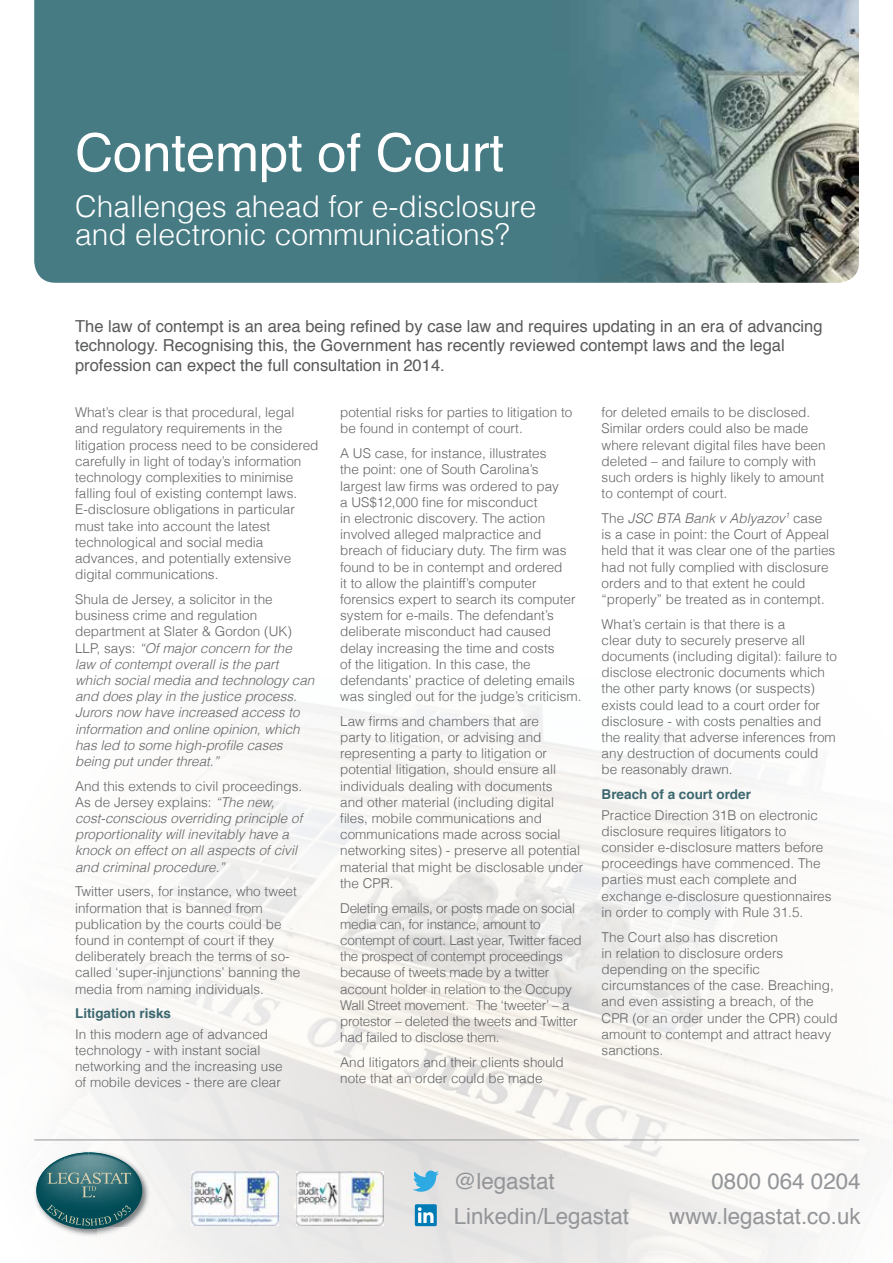
<style>
.page{position:relative;width:893px;height:1263px;background:#fff}
.page>*{position:absolute;margin:0;border:0;box-sizing:border-box;transform-origin:0 0}
.t1{font:52.5px "Helvetica";color:#fff}
.t2{font:300 30px/28.5px "Helvetica";color:#fff}
.t3{font:22.35px "Helvetica";color:#939598}
.t4{font:16.5px/19.8px "Helvetica";color:#58595b}
.t5{font:300 13.5px/16.2px "Helvetica";color:#636466}
.t6{font:italic 300 13.5px/16.2px "Helvetica";color:#636466}
.t7{font:300 13.5px/16.2px "Helvetica";letter-spacing:-.02em;color:#636466}
.t8{font:700 13.5px "Helvetica";color:#3c686f}
.s1{font-style:normal}
.s2{font-style:italic}
</style>
<div class="page">
<img style="left:34px;top:684px;width:840px;height:579px">
<img style="left:34px;top:0;width:825px;height:283px">
<hr style="left:34px;top:1140px;width:825px;height:1px;background:#939598">
<img style="left:34px;top:1148px;width:117px;height:90px">
<svg style="left:36px;top:1152px;width:106px;height:77px;background:#558489"></svg>
<svg style="left:413px;top:1170px;width:26px;height:22px"></svg>
<div style="left:415px;top:1204px;width:22px;height:22px;background:#007bb6;border-radius:2px"></div>
<svg style="left:418px;top:1207px;width:16px;height:16px"></svg>
<img style="left:192px;top:1172px;width:86px;height:53px">
<img style="left:296px;top:1172px;width:87px;height:53px">
<h1 class="t1" style="left:75px;top:112px;width:430px">Contempt of Court</h1>
<h2 class="t2" style="left:75px;top:190px;width:463px">Challenges ahead for e-disclosure and electronic communications?</h2>
<p class="t4" style="left:75px;top:316px;width:749px">The law of contempt is an area being refined by case law and requires updating in an era of advancing technology. Recognising this, the Government has recently reviewed contempt laws and the legal profession can expect the full consultation in 2014.</p>
<p class="t5" style="left:75px;top:404px;width:245px">What’s clear is that procedural, legal and regulatory requirements in the litigation process need to be considered carefully in light of today’s information technology complexities to minimise falling foul of existing contempt laws.<br>E-disclosure obligations in particular must take into account the latest technological and social media advances, and potentially extensive digital communications.</p>
<p class="t6" style="left:75px;top:591px;width:241px"><span class="s1">Shula de Jersey, a solicitor in the business crime and regulation department at Slater &amp; Gordon (UK)<br>LLP, says:</span> “Of major concern for the law of contempt overall is the part which social media and technology can and does play in the justice process.<br>Jurors now have increased access to information and online opinion, which has led to some high-profile cases being put under threat.”</p>
<p class="t6" style="left:75px;top:777px;width:229px"><span class="s1">And this extends to civil proceedings.<br>As de Jersey explains:</span> “The new, cost-conscious overriding principle of proportionality will inevitably have a knock on effect on all aspects of civil and criminal procedure.”</p>
<p class="t5" style="left:75px;top:883px;width:227px">Twitter users, for instance, who tweet information that is banned from publication by the courts could be found in contempt of court if they deliberately breach the terms of so&shy;called ‘super-injunctions’ banning the media from naming individuals.</p>
<p class="t8" style="left:75px;top:1003px;width:98px">Litigation risks</p>
<p class="t5" style="left:75px;top:1025px;width:209px">In this modern age of advanced technology - with instant social networking and the increasing use of mobile devices - there are clear</p>
<p class="t5" style="left:340px;top:404px;width:234px">potential risks for parties to litigation to be found in contempt of court.</p>
<p class="t5" style="left:340px;top:445px;width:243px">A US case, for instance, illustrates<br>the point: one of South Carolina’s largest law firms was ordered to pay<br>a US$12,000 fine for misconduct<br>in electronic discovery. The action involved alleged malpractice and breach of fiduciary duty. The firm was found to be in contempt and ordered<br>it to allow the plaintiff’s computer forensics expert to search its computer system for e-mails. The defendant’s deliberate misconduct had caused delay increasing the time and costs<br>of the litigation. In this case, the defendants’ practice of deleting emails was singled out for the judge’s criticism.</p>
<p class="t5" style="left:340px;top:712px;width:245px">Law firms and chambers that are<br>party to litigation, or advising and representing a party to litigation or potential litigation, should ensure all individuals dealing with documents<br>and other material (including digital files, mobile communications and communications made across social networking sites) - preserve all potential material that might be disclosable under the CPR.</p>
<p class="t7" style="left:340px;top:899px;width:243px">Deleting emails, or posts made on social media can, for instance, amount to contempt of court. Last year, Twitter faced the prospect of contempt proceedings because of tweets made by a twitter account holder in relation to the Occupy Wall Street movement. The ‘tweeter’ – a protestor – deleted the tweets and Twitter had failed to disclose them.</p>
<p class="t5" style="left:340px;top:1053px;width:225px">And litigators and their clients should note that an order could be made</p>
<p class="t5" style="left:602px;top:404px;width:225px">for deleted emails to be disclosed.<br>Similar orders could also be made where relevant digital files have been deleted – and failure to comply with such orders is highly likely to amount to contempt of court.</p>
<p class="t5" style="left:602px;top:509px;width:235px">The <span class="s2">JSC BTA Bank v Ablyazov</span><sup>1</sup> case is a case in point: the Court of Appeal held that it was clear one of the parties had not fully complied with disclosure orders and to that extent he could “properly” be treated as in contempt.</p>
<p class="t5" style="left:602px;top:615px;width:237px">What’s certain is that there is a<br>clear duty to securely preserve all documents (including digital): failure to disclose electronic documents which the other party knows (or suspects) exists could lead to a court order for disclosure - with costs penalties and the reality that adverse inferences from any destruction of documents could be reasonably drawn.</p>
<p class="t8" style="left:602px;top:783px;width:151px">Breach of a court order</p>
<p class="t5" style="left:602px;top:806px;width:231px">Practice Direction 31B on electronic disclosure requires litigators to consider e-disclosure matters before proceedings have commenced. The parties must each complete and exchange e-disclosure questionnaires in order to comply with Rule 31.5.</p>
<p class="t5" style="left:602px;top:928px;width:238px">The Court also has discretion<br>in relation to disclosure orders depending on the specific circumstances of the case. Breaching, and even assisting a breach, of the<br>CPR (or an order under the CPR) could amount to contempt and attract heavy sanctions.</p>
<h3 class="t3" style="left:454px;top:1163px;width:102px">@legastat</h3>
<h3 class="t3" style="left:711px;top:1163px;width:151px">0800 064 0204</h3>
<h3 class="t3" style="left:454px;top:1199px;width:177px">Linkedin/Legastat</h3>
<h3 class="t3" style="left:669px;top:1199px;width:193px">www.legastat.co.uk</h3>
</div>
